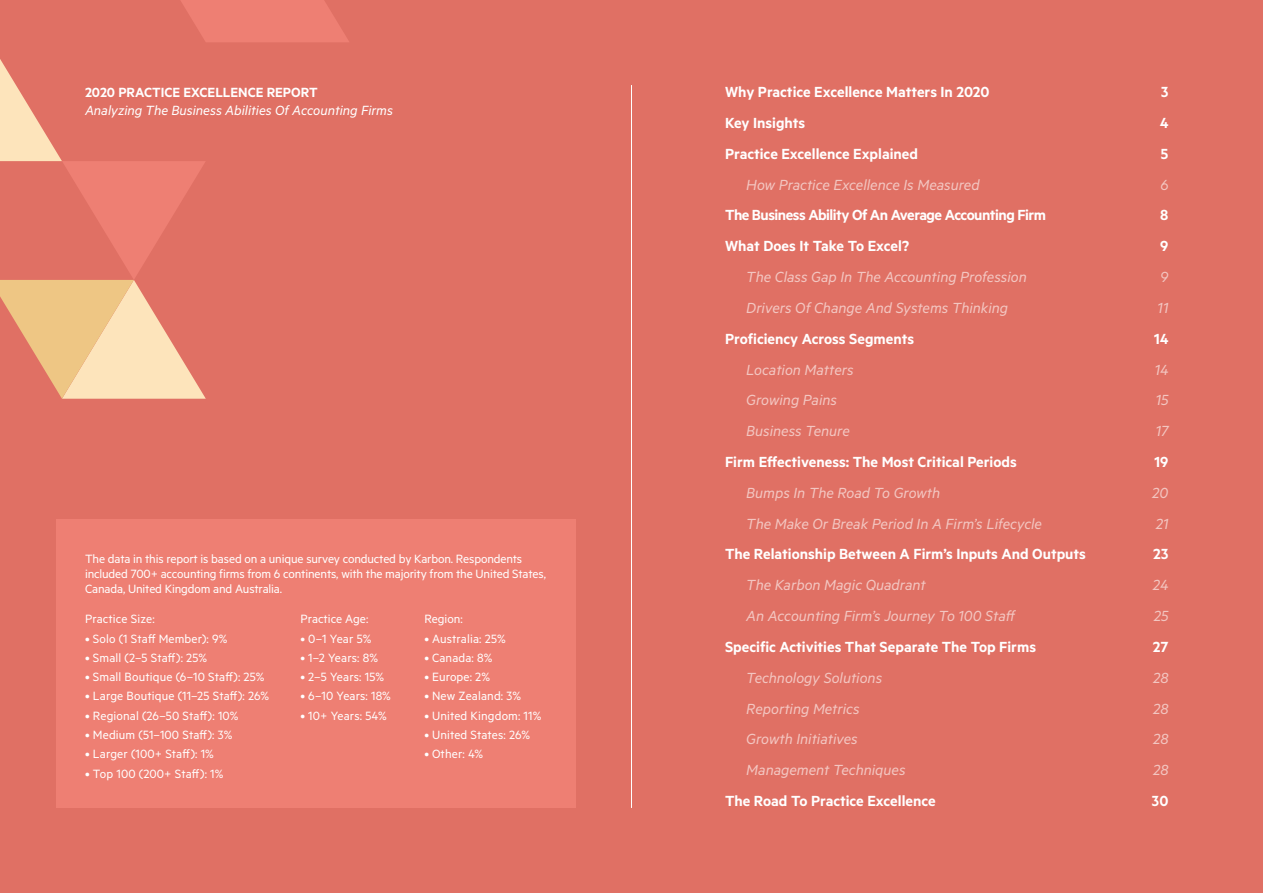
<style>
.page{position:relative;width:1263px;height:893px;background:#e07064}
.page>*{position:absolute;margin:0;border:0;box-sizing:border-box;transform-origin:0 0}
.t1{font:italic 16.5px "Metric";color:#f3c6c1}
.t2{font:600 16.5px "Metric";color:#fff}
.t3{font:600 16.5px "Metric";letter-spacing:-.03em;color:#fff}
.t4{font:italic 15px "Metric";color:#fff}
.t5{font:600 15px "Metric";color:#fff}
.t6{font:13.5px/15px "Metric";color:#fff}
</style>
<div class="page">
<div style="left:56px;top:520px;width:520px;height:288px;background:#ee7f73"></div>
<hr style="left:631px;top:85px;width:1px;height:723px;background:#fff">
<svg style="left:181px;top:0;width:168px;height:42px"></svg>
<svg style="left:0;top:59px;width:206px;height:340px"></svg>
<p class="t5" style="left:85px;top:84px;width:234px">2020 PRACTICE EXCELLENCE REPORT</p>
<p class="t4" style="left:85px;top:102px;width:309px">Analyzing The Business Abilities Of Accounting Firms</p>
<p class="t6" style="left:85px;top:551px;width:462px">The data in this report is based on a unique survey conducted by Karbon. Respondents included 700+ accounting firms from 6 continents, with the majority from the United States,<br>Canada, United Kingdom and Australia.</p>
<p class="t6" style="left:85px;top:611px;width:71px">Practice Size:</p>
<p class="t6" style="left:85px;top:630px;width:144px">• Solo (1 Staff Member): 9%</p>
<p class="t6" style="left:85px;top:650px;width:124px">• Small (2–5 Staff): 25%</p>
<p class="t6" style="left:85px;top:669px;width:181px">• Small Boutique (6–10 Staff): 25%</p>
<p class="t6" style="left:85px;top:688px;width:186px">• Large Boutique (11–25 Staff): 26%</p>
<p class="t6" style="left:85px;top:707px;width:155px">• Regional (26–50 Staff): 10%</p>
<p class="t6" style="left:85px;top:727px;width:149px">• Medium (51–100 Staff): 3%</p>
<p class="t6" style="left:85px;top:746px;width:130px">• Larger (100+ Staff): 1%</p>
<p class="t6" style="left:85px;top:765px;width:140px">• Top 100 (200+ Staff): 1%</p>
<p class="t6" style="left:301px;top:611px;width:69px">Practice Age:</p>
<p class="t6" style="left:301px;top:630px;width:72px">• 0–1 Year 5%</p>
<p class="t6" style="left:301px;top:650px;width:79px">• 1–2 Years: 8%</p>
<p class="t6" style="left:301px;top:669px;width:85px">• 2–5 Years: 15%</p>
<p class="t6" style="left:301px;top:688px;width:92px">• 6–10 Years: 18%</p>
<p class="t6" style="left:301px;top:707px;width:88px">• 10+ Years: 54%</p>
<p class="t6" style="left:424px;top:611px;width:40px">Region:</p>
<p class="t6" style="left:424px;top:630px;width:83px">• Australia: 25%</p>
<p class="t6" style="left:424px;top:650px;width:69px">• Canada: 8%</p>
<p class="t6" style="left:424px;top:669px;width:67px">• Europe: 2%</p>
<p class="t6" style="left:424px;top:688px;width:98px">• New Zealand: 3%</p>
<p class="t6" style="left:424px;top:707px;width:119px">• United Kingdom: 11%</p>
<p class="t6" style="left:424px;top:727px;width:107px">• United States: 26%</p>
<p class="t6" style="left:424px;top:746px;width:60px">• Other: 4%</p>
<p class="t2" style="left:725px;top:82px;width:266px">Why Practice Excellence Matters In 2020</p>
<p class="t2" style="left:1161px;top:82px;width:9px">3</p>
<p class="t2" style="left:725px;top:113px;width:82px">Key Insights</p>
<p class="t2" style="left:1160px;top:113px;width:10px">4</p>
<p class="t2" style="left:725px;top:144px;width:194px">Practice Excellence Explained</p>
<p class="t2" style="left:1161px;top:144px;width:9px">5</p>
<p class="t1" style="left:746px;top:175px;width:235px">How Practice Excellence Is Measured</p>
<p class="t1" style="left:1160px;top:175px;width:9px">6</p>
<p class="t3" style="left:725px;top:205px;width:322px">The Business Ability Of An Average Accounting Firm</p>
<p class="t2" style="left:1160px;top:205px;width:10px">8</p>
<p class="t2" style="left:725px;top:236px;width:185px">What Does It Take To Excel?</p>
<p class="t2" style="left:1160px;top:236px;width:10px">9</p>
<p class="t1" style="left:746px;top:267px;width:282px">The Class Gap In The Accounting Profession</p>
<p class="t1" style="left:1160px;top:267px;width:9px">9</p>
<p class="t1" style="left:746px;top:298px;width:263px">Drivers Of Change And Systems Thinking</p>
<p class="t1" style="left:1158px;top:298px;width:12px">11</p>
<p class="t2" style="left:725px;top:329px;width:190px">Proficiency Across Segments</p>
<p class="t2" style="left:1154px;top:329px;width:16px">14</p>
<p class="t1" style="left:746px;top:360px;width:109px">Location Matters</p>
<p class="t1" style="left:1155px;top:360px;width:15px">14</p>
<p class="t1" style="left:746px;top:391px;width:92px">Growing Pains</p>
<p class="t1" style="left:1156px;top:391px;width:14px">15</p>
<p class="t1" style="left:746px;top:421px;width:105px">Business Tenure</p>
<p class="t1" style="left:1156px;top:421px;width:14px">17</p>
<p class="t2" style="left:725px;top:452px;width:293px">Firm Effectiveness: The Most Critical Periods</p>
<p class="t2" style="left:1154px;top:452px;width:15px">19</p>
<p class="t1" style="left:746px;top:483px;width:195px">Bumps In The Road To Growth</p>
<p class="t1" style="left:1152px;top:483px;width:18px">20</p>
<p class="t1" style="left:746px;top:514px;width:297px">The Make Or Break Period In A Firm’s Lifecycle</p>
<p class="t1" style="left:1156px;top:514px;width:14px">21</p>
<p class="t2" style="left:725px;top:544px;width:362px">The Relationship Between A Firm’s Inputs And Outputs</p>
<p class="t2" style="left:1153px;top:544px;width:17px">23</p>
<p class="t1" style="left:746px;top:575px;width:181px">The Karbon Magic Quadrant</p>
<p class="t1" style="left:1153px;top:575px;width:17px">24</p>
<p class="t1" style="left:746px;top:606px;width:271px">An Accounting Firm’s Journey To 100 Staff</p>
<p class="t1" style="left:1154px;top:606px;width:16px">25</p>
<p class="t2" style="left:725px;top:637px;width:312px">Specific Activities That Separate The Top Firms</p>
<p class="t2" style="left:1153px;top:637px;width:17px">27</p>
<p class="t1" style="left:746px;top:668px;width:137px">Technology Solutions</p>
<p class="t1" style="left:1153px;top:668px;width:17px">28</p>
<p class="t1" style="left:746px;top:699px;width:115px">Reporting Metrics</p>
<p class="t1" style="left:1153px;top:699px;width:17px">28</p>
<p class="t1" style="left:746px;top:730px;width:113px">Growth Initiatives</p>
<p class="t1" style="left:1153px;top:730px;width:17px">28</p>
<p class="t1" style="left:746px;top:760px;width:161px">Management Techniques</p>
<p class="t1" style="left:1153px;top:760px;width:17px">28</p>
<p class="t2" style="left:725px;top:791px;width:212px">The Road To Practice Excellence</p>
<p class="t2" style="left:1152px;top:791px;width:18px">30</p>
</div>
